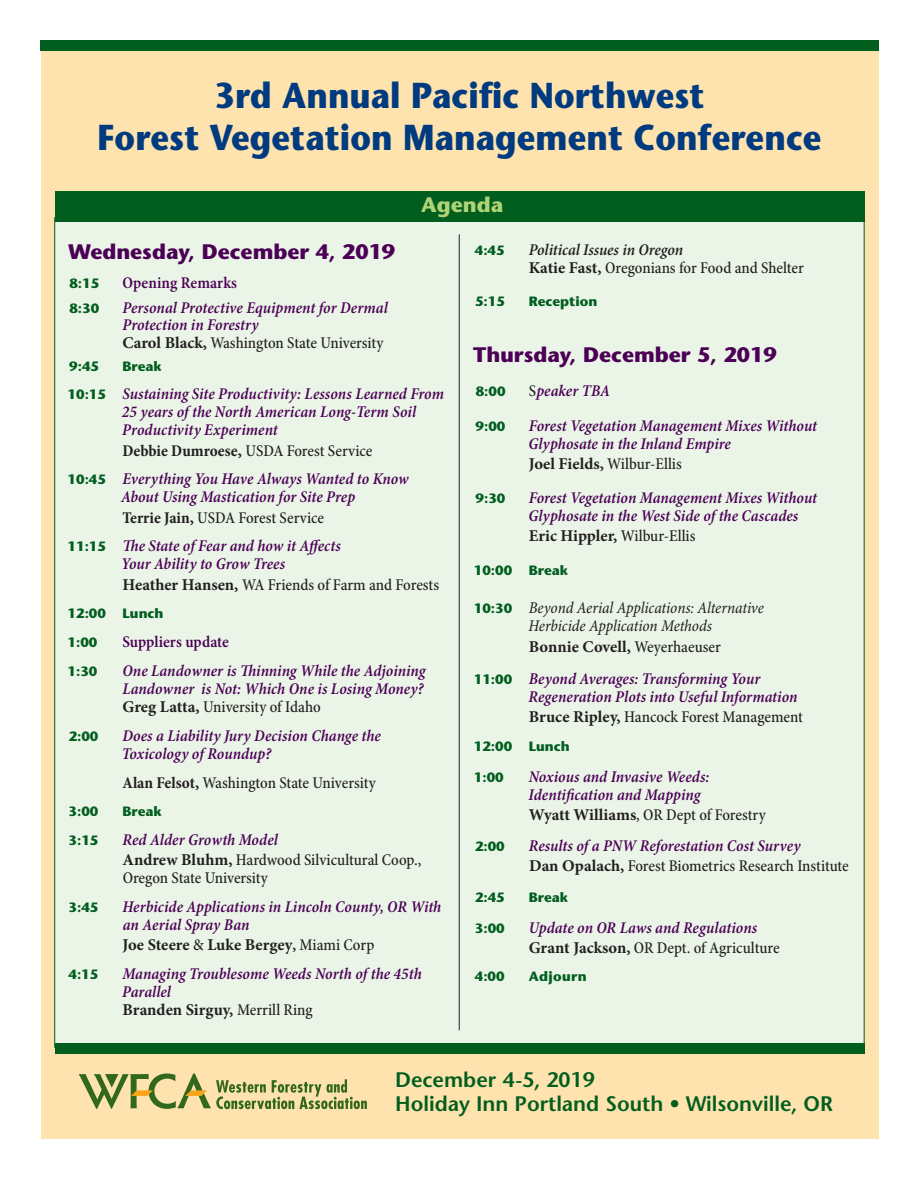
<style>
.page{position:relative;width:918px;height:1188px;background:#fff}
.page>*{position:absolute;margin:0;border:0;box-sizing:border-box;transform-origin:0 0}
.t1{font:700 36px/42px "Stone Sans Std";letter-spacing:.005em;color:#013b7f;text-align:center;scale:.9 1}
.t2{font:600 21px "Stone Sans Std";color:#025e1f}
.t3{font:700 21px "Stone Sans Std";color:#4c0055}
.Headers_2{font:700 21px "Stone Sans Std";color:#aed475}
.t4{font:italic 600 condensed 16.5px/18px "Minion Pro";color:#4c0055}
.Author_name_and_affi{font:500 condensed 16.5px/18px "Minion Pro";letter-spacing:-.005em;color:#231f20}
.Author_name_and_affi-2{font:700 16.5px "Minion Pro";color:#231f20}
.t5{font:italic condensed 16.5px/18px "Minion Pro";letter-spacing:-.005em;color:#231f20;text-align:center}
.t6{font:600 condensed 16.5px "Minion Pro";letter-spacing:.005em;color:#4c0055}
.t7{font:italic 600 condensed 16.5px "Minion Pro";letter-spacing:-.005em;color:#231f20}
.t8{font:700 13.5px "Stone Sans Std";color:#025e1f}
.t9{font:700 13.5px "Stone Sans Std";letter-spacing:.025em;color:#025e1f}
.s1{font-weight:700;font-stretch:normal}
.s2{font-weight:500;font-style:normal;color:#231f20}
.s3{font-weight:500;font-stretch:condensed}
.s4{font-family:"Stone Sans Std";font-weight:700;font-style:normal;font-stretch:normal;font-size:13.5px;color:#025e1f}
.s5{font-weight:700}
.s6{font-weight:700;font-style:normal;font-stretch:normal;color:#231f20}
.s7{font-size:15px}
</style>
<div class="page">
<div style="left:41px;top:41px;width:837px;height:1097px;background:#fee3af"></div>
<div style="left:40px;top:40px;width:838px;height:11px;background:#025e1f"></div>
<svg style="left:79px;top:1074px;width:288px;height:35px"></svg>
<div style="left:54px;top:218px;width:811px;height:830px;background:#eaf5e8;border:1px solid #025e1f"></div>
<div style="left:55px;top:192px;width:810px;height:30px;background:#025e1f"></div>
<hr style="left:459px;top:234px;width:1px;height:796px;background:#231f20">
<div style="left:55px;top:1043px;width:810px;height:10px;background:#025e1f"></div>
<p class="t1" style="left:98px;top:75px;width:806px">3rd Annual Pacific Northwest<br>Forest Vegetation Management Conference</p>
<p class="Headers_2" style="left:421px;top:192px;width:83px">Agenda</p>
<p class="t8" style="left:475px;top:242px;width:31px">4:45</p>
<p class="t7" style="left:529px;top:240px;width:156px">Political Issues in Oregon</p>
<p class="Author_name_and_affi" style="left:529px;top:259px;width:277px"><span class="s1">Katie Fast,</span> Oregonians for Food and Shelter</p>
<p class="t8" style="left:475px;top:293px;width:31px">5:15</p>
<p class="t8" style="left:529px;top:293px;width:70px">Reception</p>
<p class="t3" style="left:473px;top:342px;width:305px">Thursday, December 5, 2019</p>
<p class="t8" style="left:476px;top:383px;width:31px">8:00</p>
<p class="t4" style="left:529px;top:382px;width:83px"><span class="s2">S</span>peaker TBA</p>
<p class="t8" style="left:476px;top:418px;width:31px">9:00</p>
<p class="t4" style="left:529px;top:417px;width:290px">Forest Vegetation Management Mixes Without<br>Glyphosate in the Inland Empire</p>
<p class="Author_name_and_affi" style="left:529px;top:455px;width:155px"><span class="s1">Joel Fields,</span> Wilbur-Ellis</p>
<p class="t8" style="left:476px;top:490px;width:31px">9:30</p>
<p class="t4" style="left:529px;top:489px;width:290px">Forest Vegetation Management Mixes Without<br>Glyphosate in the West Side of the Cascades</p>
<p class="Author_name_and_affi-2" style="left:529px;top:524px;width:168px">Eric Hippler, <span class="s3">Wilbur-Ellis</span></p>
<p class="t8" style="left:474px;top:563px;width:96px">10:00 Break</p>
<p class="t5" style="left:474px;top:600px;width:292px"><span class="s4">10:30</span> Beyond Aerial Applications: Alternative<br>Herbicide Application Methods</p>
<p class="Author_name_and_affi-2" style="left:529px;top:635px;width:194px">Bonnie Covell, <span class="s3">Weyerhaeuser</span></p>
<p class="t4" style="left:529px;top:670px;width:271px;text-indent:-55px"><span class="s4">11:00</span> Beyond Averages: Transforming Your<br>Regeneration Plots into Useful Information</p>
<p class="Author_name_and_affi" style="left:529px;top:708px;width:276px"><span class="s1">Bruce Ripley,</span> Hancock Forest Management</p>
<p class="t8" style="left:474px;top:738px;width:97px">12:00 Lunch</p>
<p class="t8" style="left:474px;top:769px;width:31px">1:00</p>
<p class="t4" style="left:529px;top:768px;width:182px">Noxious and Invasive Weeds:<br>Identification and Mapping</p>
<p class="Author_name_and_affi" style="left:529px;top:806px;width:239px"><span class="s1">Wyatt Williams</span>, OR Dept of Forestry</p>
<p class="t8" style="left:475px;top:838px;width:31px">2:00</p>
<p class="t4" style="left:529px;top:837px;width:273px">Results of a PNW Reforestation Cost Survey</p>
<p class="Author_name_and_affi" style="left:529px;top:857px;width:321px"><span class="s1">Dan Opalach,</span> Forest Biometrics Research Institute</p>
<p class="t8" style="left:475px;top:890px;width:31px">2:45</p>
<p class="t8" style="left:529px;top:890px;width:41px">Break</p>
<p class="t8" style="left:475px;top:921px;width:31px">3:00</p>
<p class="t4" style="left:529px;top:920px;width:230px">Update on OR Laws and Regulations</p>
<p class="Author_name_and_affi" style="left:529px;top:940px;width:252px"><span class="s1">Grant Jackson,</span> OR Dept. of Agriculture</p>
<p class="t8" style="left:475px;top:969px;width:31px">4:00</p>
<p class="t9" style="left:529px;top:969px;width:59px">Adjourn</p>
<p class="t3" style="left:68px;top:239px;width:328px">Wednesday, December 4, 2019</p>
<p class="t8" style="left:69px;top:275px;width:31px">8:15</p>
<p class="t6" style="left:122px;top:273px;width:116px">Opening Remarks</p>
<p class="t8" style="left:69px;top:300px;width:31px">8:30</p>
<p class="t4" style="left:122px;top:300px;width:267px">Personal Protective Equipment for Dermal</p>
<p class="t4" style="left:122px;top:317px;width:138px">Protection in Forestry</p>
<p class="Author_name_and_affi" style="left:122px;top:334px;width:263px"><span class="s1">Carol Black,</span> Washington State University</p>
<p class="t8" style="left:69px;top:358px;width:31px">9:45</p>
<p class="t8" style="left:122px;top:358px;width:41px">Break</p>
<p class="t4" style="left:122px;top:386px;width:324px;text-indent:-54px"><span class="s4">10:15</span> Sustaining Site Productivity: Lessons Learned From<br>25 years of the North American Long-Term Soil<br>Productivity Experiment</p>
<p class="Author_name_and_affi" style="left:122px;top:442px;width:252px"><span class="s5">Debbie Dumroese</span><span class="s1">,</span> USDA Forest Service</p>
<p class="t4" style="left:68px;top:471px;width:343px;text-align:center"><span class="s4">10:45</span> Everything You Have Always Wanted to Know<br>About Using Mastication for Site Prep</p>
<p class="Author_name_and_affi" style="left:122px;top:509px;width:203px"><span class="s5">Terrie Jain</span><span class="s1">,</span> USDA Forest Service</p>
<p class="t4" style="left:68px;top:538px;width:275px;text-align:center"><span class="s4">11:15</span> The State of Fear and how it Affects<br>Your Ability to Grow Trees</p>
<p class="Author_name_and_affi" style="left:122px;top:576px;width:318px"><span class="s1">Heather Hansen,</span> WA Friends of Farm and Forests</p>
<p class="t8" style="left:68px;top:606px;width:97px">12:00 Lunch</p>
<p class="t8" style="left:68px;top:634px;width:31px">1:00</p>
<p class="t6" style="left:122px;top:632px;width:108px">Suppliers update</p>
<p class="t8" style="left:68px;top:663px;width:31px">1:30</p>
<p class="t4" style="left:122px;top:662px;width:305px">One Landowner is Thinning While the Adjoining<br>Landowner is Not: Which One is Losing Money?<br><span class="s6">Greg Latta,</span> <span class="s2">University of Idaho</span></p>
<p class="t8" style="left:69px;top:728px;width:31px">2:00</p>
<p class="t4" style="left:122px;top:727px;width:261px">Does a Liability Jury Decision Change the<br>Toxicology of Roundup?</p>
<p class="Author_name_and_affi" style="left:122px;top:774px;width:255px"><span class="s5">Alan Felsot</span><span class="s1">,</span> Washington State University</p>
<p class="t8" style="left:69px;top:804px;width:31px">3:00</p>
<p class="t8" style="left:122px;top:804px;width:41px">Break</p>
<p class="t8" style="left:69px;top:832px;width:31px">3:15</p>
<p class="t4" style="left:122px;top:832px;width:157px">Red Alder Growth Model</p>
<p class="Author_name_and_affi" style="left:122px;top:852px;width:300px"><span class="s1">Andrew Bluhm,</span> Hardwood Silvicultural Coop.,<br>Oregon State University</p>
<p class="t8" style="left:69px;top:899px;width:31px">3:45</p>
<p class="t4" style="left:122px;top:899px;width:320px">Herbicide Applications in Lincoln County, OR With an Aerial Spray Ban</p>
<p class="Author_name_and_affi-2" style="left:122px;top:933px;width:253px">Joe Steere <span class="s3">&amp;</span> Luke Bergey<span class="s7">,</span> <span class="s3">Miami Corp</span></p>
<p class="t8" style="left:69px;top:966px;width:31px">4:15</p>
<p class="t4" style="left:122px;top:965px;width:301px">Managing Troublesome Weeds North of the 45th<br>Parallel<br><span class="s6">Branden Sirguy,</span> <span class="s2">Merrill Ring</span></p>
<p class="t2" style="left:395px;top:1067px;width:201px">December 4-5, 2019</p>
<p class="t2" style="left:395px;top:1091px;width:439px">Holiday Inn Portland South • Wilsonville, OR</p>
</div>
